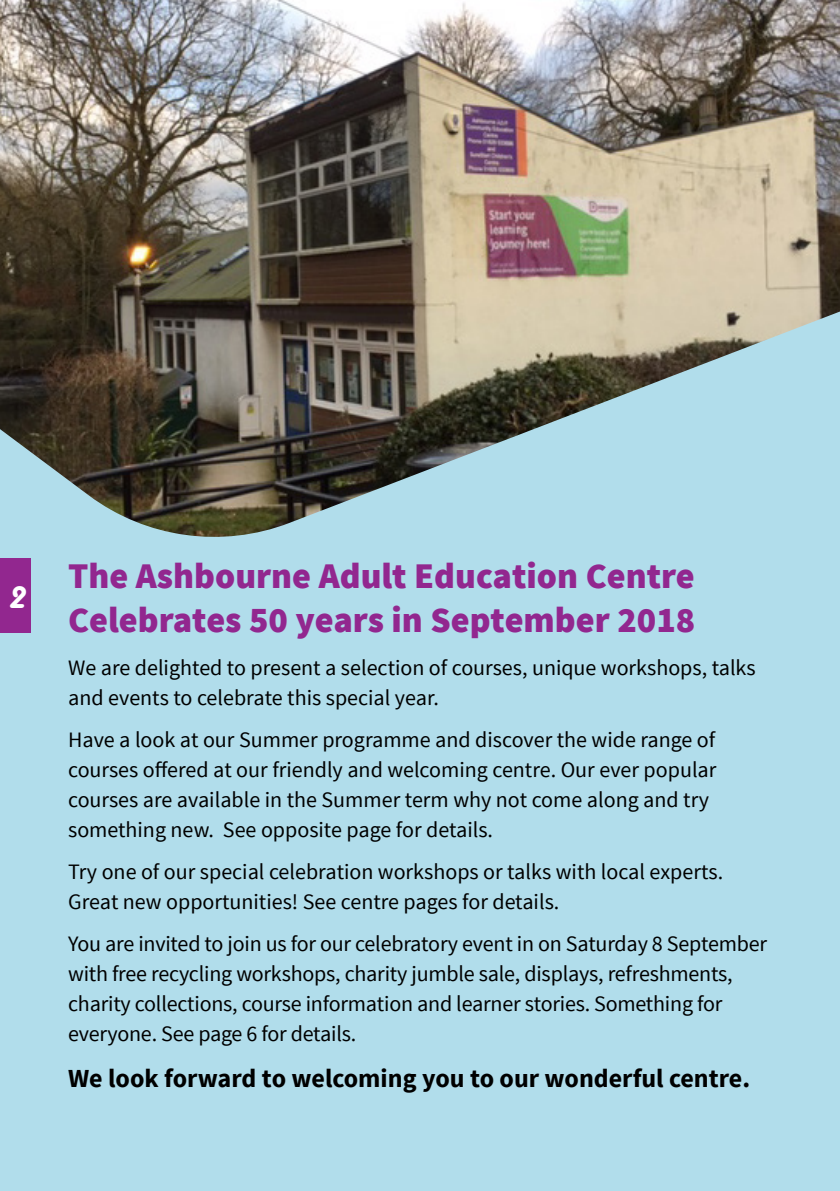
<style>
.page{position:relative;width:840px;height:1191px;background:#fff}
.page>*{position:absolute;margin:0;border:0;box-sizing:border-box;transform-origin:0 0}
.t1{font:900 36px/44px "Source Sans Pro";color:#92278f}
.t2{font:36px "Harlow Solid";color:#fff}
.t3{font:700 26px "Source Sans Pro";color:#000}
.t4{font:22px/30px "Source Sans Pro";color:#000}
</style>
<div class="page">
<div style="left:0;top:294px;width:839px;height:897px;background:#b1ddeb"></div>
<img style="left:0;top:0;width:839px;height:537px">
<div style="left:0;top:558px;width:30px;height:75px;background:#92278f"></div>
<h1 class="t2" style="left:8px;top:576px;width:18px">2</h1>
<h1 class="t1" style="left:68px;top:556px;width:628px">The Ashbourne Adult Education Centre<br>Celebrates 50 years in September 2018</h1>
<p class="t4" style="left:68px;top:652px;width:688px">We are delighted to present a selection of courses, unique workshops, talks and events to celebrate this special year.</p>
<p class="t4" style="left:68px;top:724px;width:649px">Have a look at our Summer programme and discover the wide range of courses offered at our friendly and welcoming centre. Our ever popular courses are available in the Summer term why not come along and try something new. See opposite page for details.</p>
<p class="t4" style="left:68px;top:856px;width:656px">Try one of our special celebration workshops or talks with local experts.<br>Great new opportunities! See centre pages for details.</p>
<p class="t4" style="left:68px;top:928px;width:700px">You are invited to join us for our celebratory event in on Saturday 8 September with free recycling workshops, charity jumble sale, displays, refreshments, charity collections, course information and learner stories. Something for everyone. See page 6 for details.</p>
<p class="t3" style="left:68px;top:1061px;width:683px">We look forward to welcoming you to our wonderful centre.</p>
</div>
